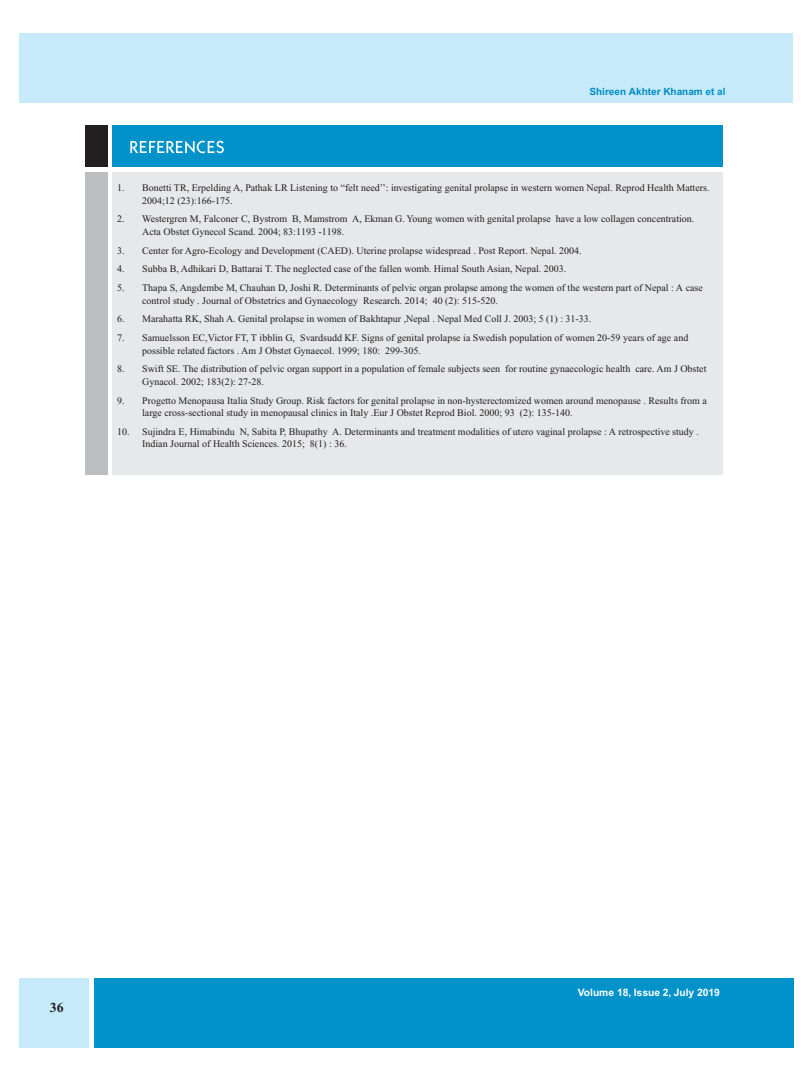
<style>
.page{position:relative;width:810px;height:1080px;background:#fff}
.page>*{position:absolute;margin:0;border:0;box-sizing:border-box;transform-origin:0 0}
.t1{font:700 13.75px "Times New Roman";color:#231f20}
.t2{font:700 10.25px "Helvetica";color:#fff}
.t3{font:10px/12.5px "Times New Roman";color:#231f20}
.t4{font:700 10px "Helvetica";color:#008bc0}
.s1{color:#0092c8}
</style>
<div class="page">
<div style="left:19px;top:33px;width:774px;height:70px;background:#c6eafa"></div>
<div style="left:94px;top:979px;width:699px;height:69px;background:#0092c8"></div>
<div style="left:19px;top:979px;width:70px;height:69px;background:#c6eafa"></div>
<div style="left:85px;top:125px;width:22px;height:42px;background:#231f20"></div>
<div style="left:113px;top:172px;width:610px;height:303px;background:#e7e8e9"></div>
<div style="left:85px;top:172px;width:22px;height:303px;background:#bdbec1"></div>
<div style="left:113px;top:125px;width:610px;height:42px;background:#0092c8"></div>
<svg style="left:130px;top:141px;width:94px;height:12px"></svg>
<p class="t4" style="left:590px;top:85px;width:138px">Shireen Akhter Khanam <span class="s1">et al</span></p>
<p class="t3" style="left:142px;top:182px;width:569px;text-indent:-25px">1. Bonetti TR, Erpelding A, Pathak LR Listening to “felt need’’: investigating genital prolapse in western women Nepal. Reprod Health Matters.<br>2004;12 (23):166-175.</p>
<p class="t3" style="left:142px;top:213px;width:554px;text-indent:-25px">2. Westergren M, Falconer C, Bystrom B, Mamstrom A, Ekman G. Young women with genital prolapse have a low collagen concentration.<br>Acta Obstet Gynecol Scand. 2004; 83:1193 -1198.</p>
<p class="t3" style="left:117px;top:244px;width:466px">3. Center for Agro-Ecology and Development (CAED). Uterine prolapse widespread . Post Report. Nepal. 2004.</p>
<p class="t3" style="left:117px;top:263px;width:451px">4. Subba B, Adhikari D, Battarai T. The neglected case of the fallen womb. Himal South Asian, Nepal. 2003.</p>
<p class="t3" style="left:142px;top:282px;width:562px;text-indent:-25px">5. Thapa S, Angdembe M, Chauhan D, Joshi R. Determinants of pelvic organ prolapse among the women of the western part of Nepal : A case control study . Journal of Obstetrics and Gynaecology Research. 2014; 40 (2): 515-520.</p>
<p class="t3" style="left:117px;top:313px;width:476px">6. Marahatta RK, Shah A. Genital prolapse in women of Bakhtapur ,Nepal . Nepal Med Coll J. 2003; 5 (1) : 31-33.</p>
<p class="t3" style="left:142px;top:332px;width:548px;text-indent:-25px">7. Samuelsson EC,Victor FT, T ibblin G, Svardsudd KF. Signs of genital prolapse ia Swedish population of women 20-59 years of age and possible related factors . Am J Obstet Gynaecol. 1999; 180: 299-305.</p>
<p class="t3" style="left:142px;top:363px;width:566px;text-indent:-25px">8. Swift SE. The distribution of pelvic organ support in a population of female subjects seen for routine gynaecologic health care. Am J Obstet<br>Gynacol. 2002; 183(2): 27-28.</p>
<p class="t3" style="left:142px;top:394px;width:566px;text-indent:-25px">9. Progetto Menopausa Italia Study Group. Risk factors for genital prolapse in non-hysterectomized women around menopause . Results from a large cross-sectional study in menopausal clinics in Italy .Eur J Obstet Reprod Biol. 2000; 93 (2): 135-140.</p>
<p class="t3" style="left:142px;top:425px;width:558px;text-indent:-25px">10. Sujindra E, Himabindu N, Sabita P, Bhupathy A. Determinants and treatment modalities of utero vaginal prolapse : A retrospective study .<br>Indian Journal of Health Sciences. 2015; 8(1) : 36.</p>
<h1 class="t1" style="left:50px;top:1000px;width:15px">36</h1>
<p class="t2" style="left:578px;top:986px;width:143px">Volume 18, Issue 2, July 2019</p>
</div>
